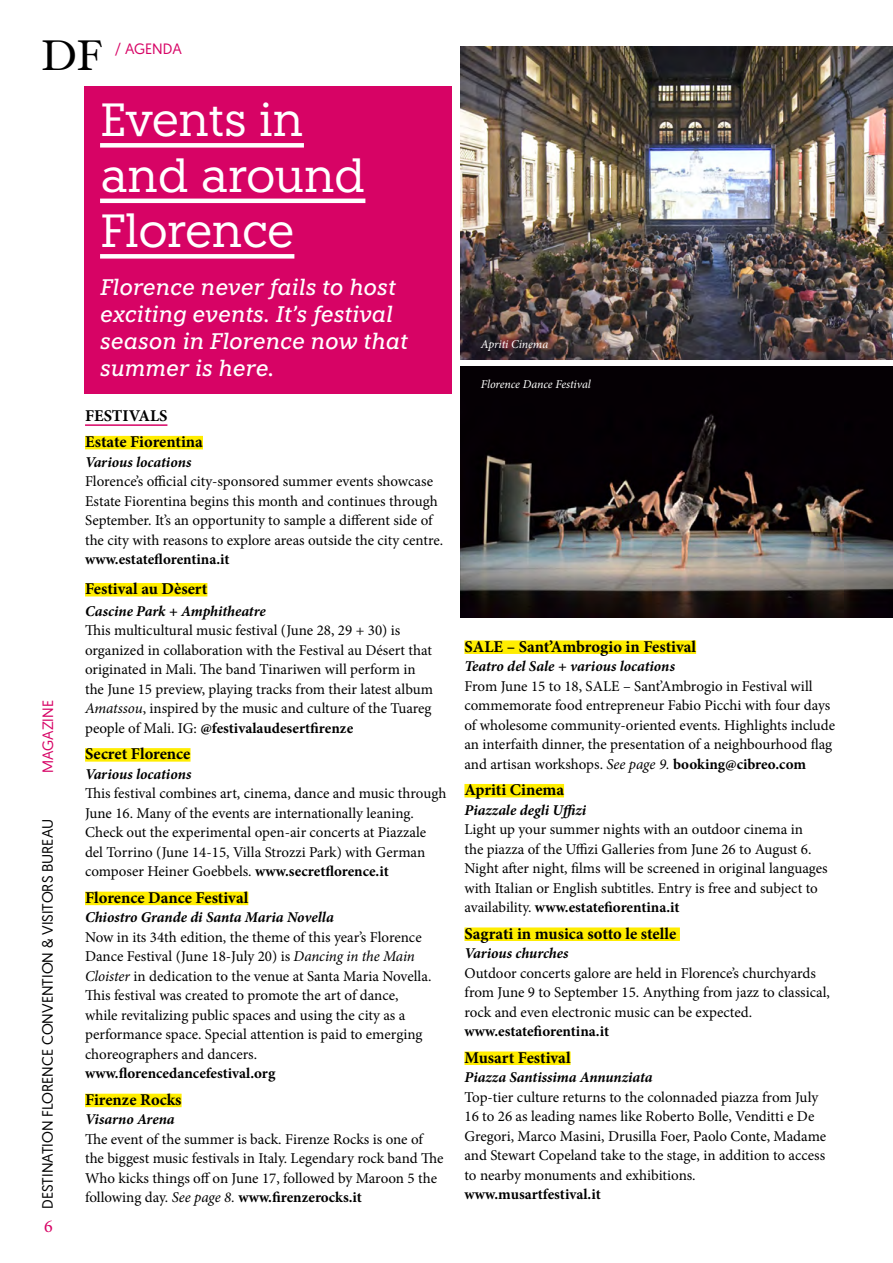
<style>
.page{position:relative;width:893px;height:1263px;background:#fff}
.page>*{position:absolute;margin:0;border:0;box-sizing:border-box;transform-origin:0 0}
.t1{font:46.5px/55.5px "Knile";letter-spacing:-.02em;color:#fff}
.t2{font:43.05px "Hoefler Text";color:#000}
.t3{font:italic 500 22.5px/27px "Knile";color:#fff}
.t4{font:18px "Minion Pro";color:#d70365}
.t5{font:700 16.5px/26.5px "Minion Pro";color:#000}
.t6{font:15px/19.5px "Minion Pro";color:#000}
.t7{font:italic 700 15px "Minion Pro";letter-spacing:-.005em;color:#000}
.t8{font:700 15px "Minion Pro";letter-spacing:-.005em;color:#000}
.t9{font:15px "Geomanist";color:#000}
.t10{font:15px "Geomanist";color:#d70365}
.t11{font:italic 12px "Minion Pro";letter-spacing:-.01em;color:#fff}
.s1{font-style:italic}
.s2{font-weight:700}
</style>
<div class="page">
<div style="left:84px;top:86px;width:368px;height:308px;background:#d70365"></div>
<div style="left:100px;top:143px;width:204px;height:5px;background:#fff"></div>
<hr style="left:100px;top:199px;width:265px;height:4px;background:#fff">
<div style="left:100px;top:254px;width:194px;height:5px;background:#fff"></div>
<hr style="left:85px;top:424px;width:82px;height:2px;background:#d70365">
<div style="left:85px;top:436px;width:118px;height:13px;background:#ffed00"></div>
<div style="left:85px;top:583px;width:122px;height:13px;background:#ffed00"></div>
<div style="left:85px;top:748px;width:106px;height:14px;background:#ffed00"></div>
<div style="left:85px;top:892px;width:163px;height:13px;background:#ffed00"></div>
<div style="left:85px;top:1094px;width:97px;height:13px;background:#ffed00"></div>
<div style="left:464px;top:640px;width:232px;height:14px;background:#ffed00"></div>
<div style="left:464px;top:784px;width:100px;height:13px;background:#ffed00"></div>
<div style="left:464px;top:927px;width:216px;height:14px;background:#ffed00"></div>
<div style="left:464px;top:1051px;width:107px;height:14px;background:#ffed00"></div>
<img style="left:460px;top:47px;width:433px;height:312px">
<img style="left:460px;top:367px;width:433px;height:250px">
<h2 class="t2" style="left:41px;top:30px;width:63px">DF</h2>
<p class="t10" style="left:115px;top:39px;width:69px">/ AGENDA</p>
<h1 class="t1" style="left:100px;top:92px;width:267px">Events in and around<br>Florence</h1>
<h3 class="t3" style="left:100px;top:274px;width:309px">Florence never fails to host exciting events. It’s festival season in Florence now that summer is here.</h3>
<p class="t5" style="left:85px;top:402px;width:119px">FESTIVALS<br>Estate Fiorentina</p>
<p class="t7" style="left:85px;top:451px;width:108px">Various locations</p>
<p class="t6" style="left:85px;top:472px;width:360px">Florence’s official city-sponsored summer events showcase Estate Fiorentina begins this month and continues through September. It’s an opportunity to sample a different side of the city with reasons to explore areas outside the city centre.</p>
<p class="t8" style="left:85px;top:549px;width:146px">www.estateflorentina.it</p>
<p class="t5" style="left:85px;top:575px;width:124px">Festival au Dèsert</p>
<p class="t7" style="left:85px;top:600px;width:182px">Cascine Park + Amphitheatre</p>
<p class="t6" style="left:85px;top:621px;width:349px">This multicultural music festival (June 28, 29 + 30) is organized in collaboration with the Festival au Désert that originated in Mali. The band Tinariwen will perform in the June 15 preview, playing tracks from their latest album <span class="s1">Amatssou</span>, inspired by the music and culture of the Tuareg people of Mali. IG: <span class="s2">@festivalaudesertfirenze</span></p>
<p class="t5" style="left:85px;top:741px;width:107px">Secret Florence</p>
<p class="t7" style="left:85px;top:763px;width:108px">Various locations</p>
<p class="t6" style="left:85px;top:784px;width:363px">This festival combines art, cinema, dance and music through June 16. Many of the events are internationally leaning.<br>Check out the experimental open-air concerts at Piazzale del Torrino (June 14-15, Villa Strozzi Park) with German composer Heiner Goebbels. <span class="s2">www.secretflorence.it</span></p>
<p class="t5" style="left:85px;top:884px;width:165px">Florence Dance Festival</p>
<p class="t7" style="left:85px;top:907px;width:250px">Chiostro Grande di Santa Maria Novella</p>
<p class="t6" style="left:85px;top:927px;width:348px">Now in its 34th edition, the theme of this year’s Florence Dance Festival (June 18-July 20) is <span class="s1">Dancing in the Main Cloister</span> in dedication to the venue at Santa Maria Novella.<br>This festival was created to promote the art of dance, while revitalizing public spaces and using the city as a performance space. Special attention is paid to emerging choreographers and dancers.</p>
<p class="t8" style="left:85px;top:1063px;width:192px">www.florencedancefestival.org</p>
<p class="t5" style="left:85px;top:1086px;width:98px">Firenze Rocks</p>
<p class="t7" style="left:85px;top:1109px;width:91px">Visarno Arena</p>
<p class="t6" style="left:85px;top:1129px;width:360px">The event of the summer is back. Firenze Rocks is one of the biggest music festivals in Italy. Legendary rock band The Who kicks things off on June 17, followed by Maroon 5 the following day. <span class="s1">See page 8.</span> <span class="s2">www.firenzerocks.it</span></p>
<p class="t10" style="left:38px;top:773px;width:74px;rotate:-90deg">MAGAZINE</p>
<p class="t9" style="left:38px;top:1209px;width:391px;rotate:-90deg">DESTINATION FLORENCE CONVENTION &amp; VISITORS BUREAU</p>
<p class="t4" style="left:44px;top:1215px;width:10px">6</p>
<p class="t11" style="left:481px;top:336px;width:69px">Apriti Cinema</p>
<p class="t11" style="left:481px;top:376px;width:111px">Florence Dance Festival</p>
<p class="t5" style="left:464px;top:633px;width:233px">SALE – Sant’Ambrogio in Festival</p>
<p class="t7" style="left:464px;top:656px;width:212px">Teatro del Sale + various locations</p>
<p class="t6" style="left:464px;top:676px;width:372px">From June 15 to 18, SALE – Sant’Ambrogio in Festival will commemorate food entrepreneur Fabio Picchi with four days of wholesome community-oriented events. Highlights include an interfaith dinner, the presentation of a neighbourhood flag and artisan workshops. <span class="s1">See page 9.</span> <span class="s2">booking@cibreo.com</span></p>
<p class="t5" style="left:464px;top:776px;width:101px">Apriti Cinema</p>
<p class="t7" style="left:464px;top:799px;width:123px">Piazzale degli Uffizi</p>
<p class="t6" style="left:464px;top:820px;width:365px">Light up your summer nights with an outdoor cinema in<br>the piazza of the Uffizi Galleries from June 26 to August 6.<br>Night after night, films will be screened in original languages with Italian or English subtitles. Entry is free and subject to availability. <span class="s2">www.estatefiorentina.it</span></p>
<p class="t5" style="left:464px;top:920px;width:213px">Sagrati in musica sotto le stelle</p>
<p class="t7" style="left:464px;top:943px;width:105px">Various churches</p>
<p class="t6" style="left:464px;top:963px;width:367px">Outdoor concerts galore are held in Florence’s churchyards from June 9 to September 15. Anything from jazz to classical, rock and even electronic music can be expected.</p>
<p class="t8" style="left:464px;top:1021px;width:146px">www.estatefiorentina.it</p>
<p class="t5" style="left:464px;top:1044px;width:108px">Musart Festival</p>
<p class="t7" style="left:464px;top:1067px;width:190px">Piazza Santissima Annunziata</p>
<p class="t6" style="left:464px;top:1087px;width:363px">Top-tier culture returns to the colonnaded piazza from July 16 to 26 as leading names like Roberto Bolle, Venditti e De Gregori, Marco Masini, Drusilla Foer, Paolo Conte, Madame and Stewart Copeland take to the stage, in addition to access to nearby monuments and exhibitions.</p>
<p class="t8" style="left:464px;top:1184px;width:138px">www.musartfestival.it</p>
</div>
